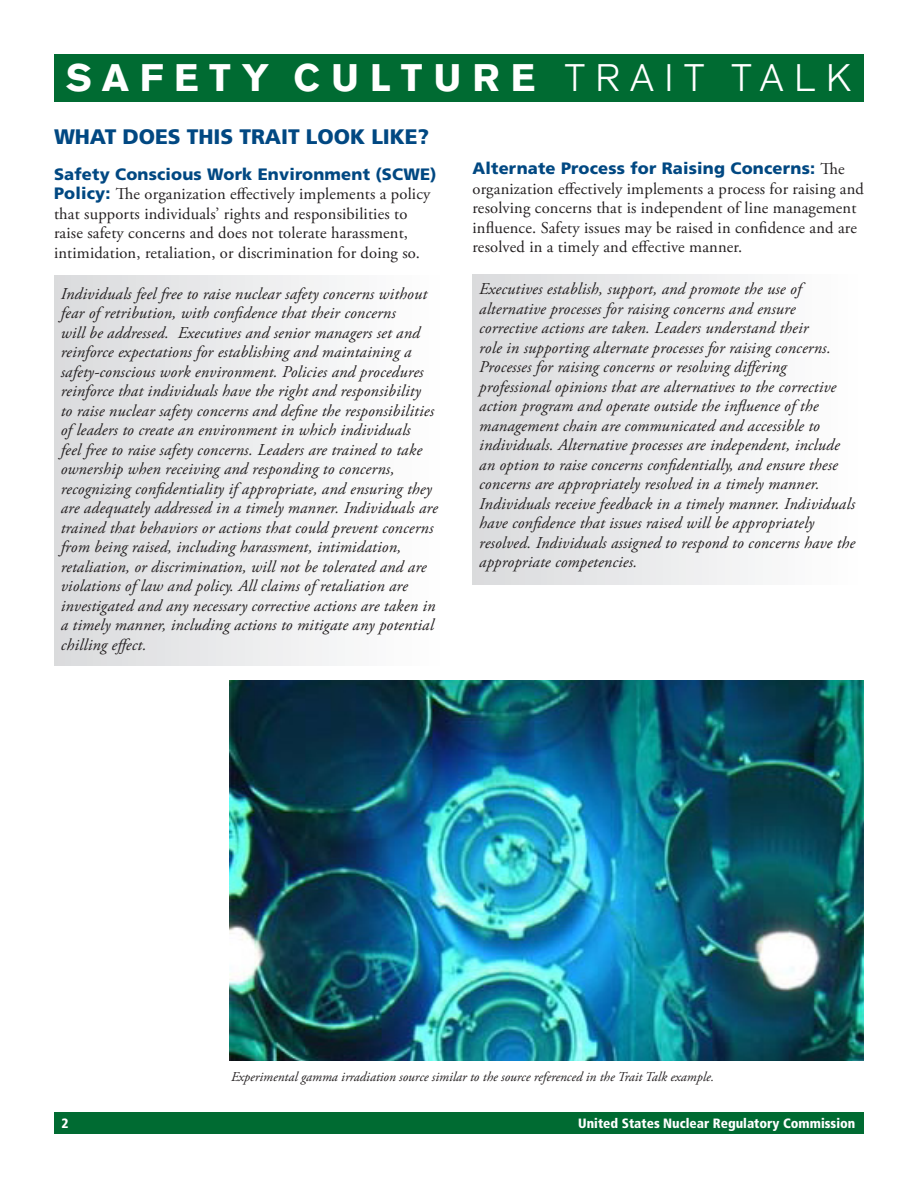
<style>
.page{position:relative;width:918px;height:1188px;background:#fff}
.page>*{position:absolute;margin:0;border:0;box-sizing:border-box;transform-origin:0 0}
.t1{font:900 37.8px "Akzidenz Grotesk";letter-spacing:.285em;color:#fff}
.head_2{font:900 21px "Frutiger LT Std";letter-spacing:-.005em;color:#014882}
.body_italic{font:italic 16.5px/19.5px "Adobe Garamond Pro";letter-spacing:.01em;color:#231f20}
.t2{font:16.5px/19.5px "Adobe Garamond Pro";letter-spacing:.01em;color:#231f20}
.t3{font:italic 13.5px "Adobe Garamond Pro";color:#231f20}
.t4{font:900 condensed 13.5px "Frutiger LT Std";color:#fff}
.s1{font-weight:300}
.s2{font-family:"Frutiger LT Std";font-weight:900;color:#014882}
</style>
<div class="page">
<div style="left:54px;top:275px;width:392px;height:390px;background:linear-gradient(to right,#dadbdd,#fff)"></div>
<div style="left:472px;top:274px;width:392px;height:311px;background:linear-gradient(to right,#dadbdd,#fff)"></div>
<div style="left:54px;top:54px;width:810px;height:47px;background:#006b32"></div>
<div style="left:54px;top:1112px;width:810px;height:22px;background:#006b32"></div>
<img style="left:230px;top:681px;width:634px;height:380px">
<p class="t1" style="left:66px;top:55px;width:786px">SAFETY CULTURE <span class="s1">TRAIT TALK</span></p>
<p class="head_2" style="left:54px;top:124px;width:377px">WHAT DOES THIS TRAIT LOOK LIKE?</p>
<p class="t2" style="left:54px;top:165px;width:384px"><span class="s2">Safety Conscious Work Environment (SCWE)<br>Policy:</span> The organization effectively implements a policy that supports individuals’ rights and responsibilities to raise safety concerns and does not tolerate harassment, intimidation, retaliation, or discrimination for doing so.</p>
<p class="body_italic" style="left:61px;top:284px;width:378px">Individuals feel free to raise nuclear safety concerns without fear of retribution, with confidence that their concerns<br>will be addressed. Executives and senior managers set and reinforce expectations for establishing and maintaining a safety-conscious work environment. Policies and procedures reinforce that individuals have the right and responsibility<br>to raise nuclear safety concerns and define the responsibilities of leaders to create an environment in which individuals<br>feel free to raise safety concerns. Leaders are trained to take ownership when receiving and responding to concerns, recognizing confidentiality if appropriate, and ensuring they are adequately addressed in a timely manner. Individuals are trained that behaviors or actions that could prevent concerns from being raised, including harassment, intimidation, retaliation, or discrimination, will not be tolerated and are violations of law and policy. All claims of retaliation are investigated and any necessary corrective actions are taken in a timely manner, including actions to mitigate any potential chilling effect.</p>
<p class="t2" style="left:472px;top:160px;width:393px"><span class="s2">Alternate Process for Raising Concerns:</span> The organization effectively implements a process for raising and resolving concerns that is independent of line management influence. Safety issues may be raised in confidence and are resolved in a timely and effective manner.</p>
<p class="body_italic" style="left:479px;top:280px;width:378px">Executives establish, support, and promote the use of alternative processes for raising concerns and ensure corrective actions are taken. Leaders understand their<br>role in supporting alternate processes for raising concerns.<br>Processes for raising concerns or resolving differing professional opinions that are alternatives to the corrective action program and operate outside the influence of the management chain are communicated and accessible to individuals. Alternative processes are independent, include an option to raise concerns confidentially, and ensure these concerns are appropriately resolved in a timely manner.<br>Individuals receive feedback in a timely manner. Individuals have confidence that issues raised will be appropriately resolved. Individuals assigned to respond to concerns have the appropriate competencies.</p>
<p class="t3" style="left:231px;top:1068px;width:485px">Experimental gamma irradiation source similar to the source referenced in the Trait Talk example.</p>
<p class="t4" style="left:62px;top:1115px;width:9px">2</p>
<p class="t4" style="left:578px;top:1115px;width:279px">United States Nuclear Regulatory Commission</p>
</div>
